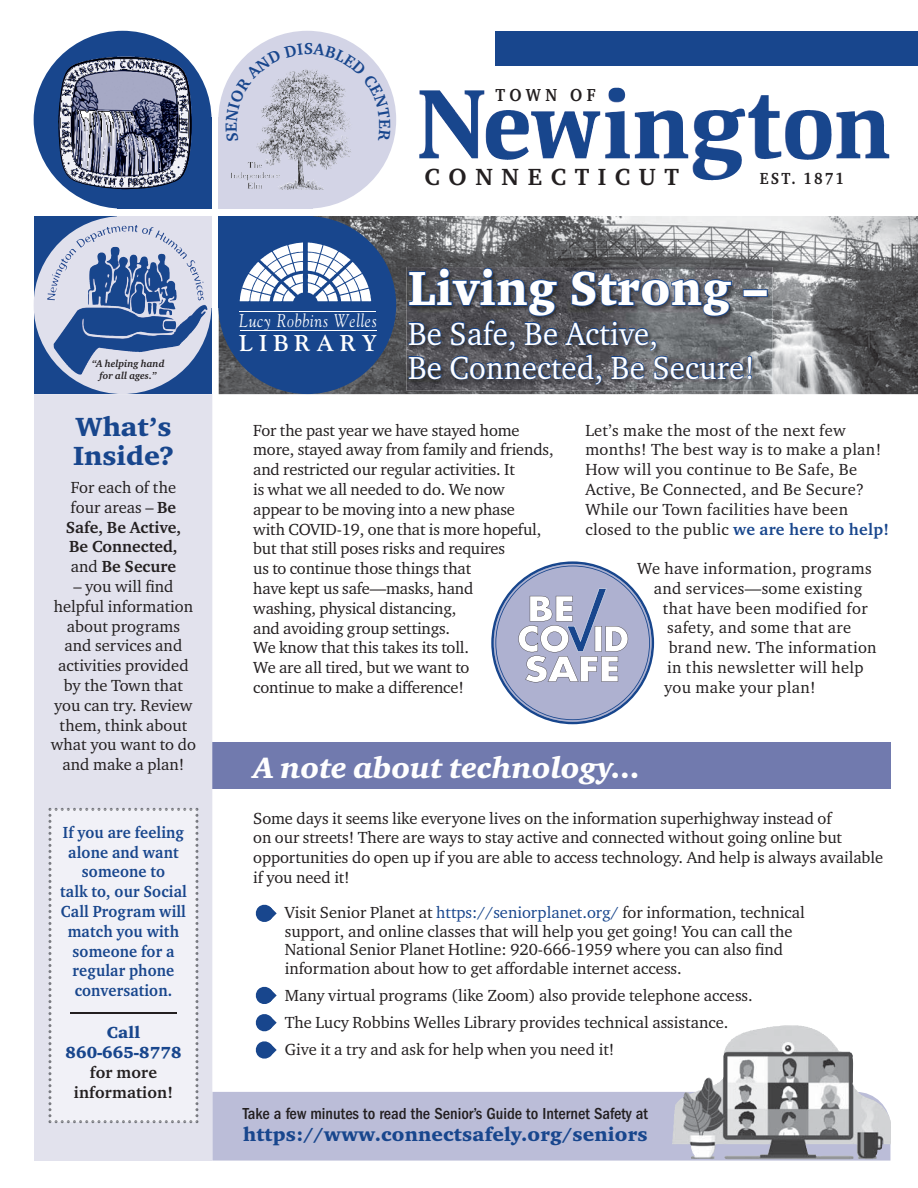
<style>
.page{position:relative;width:918px;height:1188px;background:#fff}
.page>*{position:absolute;margin:0;border:0;box-sizing:border-box;transform-origin:0 0}
.t1{font:900 49.05px "Charter ITC Std";letter-spacing:.01em;color:#fff;scale:.94 1}
.t2{font:32.7px/34px "Charter ITC Std";letter-spacing:.01em;color:#fff;scale:.94 1}
.t3{font:italic 900 30px "Charter ITC Std";color:#fff}
.t4{font:900 27px/28.5px "Charter ITC Std";color:#18468d}
.t5{font:700 24px "Charter ITC Std";letter-spacing:.36em;color:#231f20}
.t6{font:700 22.8px "Goudy";letter-spacing:.25em;color:#fff}
.t7{font:900 19.5px "Charter ITC Std";letter-spacing:.01em;color:#18468d}
.t8{font:italic 18.3px "Goudy";letter-spacing:.05em;color:#fff;scale:.85 1}
.t9{font:700 17.85px "Charter ITC Std";letter-spacing:.28em;color:#231f20;scale:.9 1}
.t10{font:16.5px/19.8px "Charter ITC Std";color:#231f20}
.t11{font:16.5px/19.8px "Charter ITC Std";letter-spacing:.02em;color:#231f20}
.t12{font:700 16.5px/19.8px "Charter ITC Std";letter-spacing:.01em;color:#18468d;text-align:center;scale:.93 1}
.t13{font:700 16.5px/19.8px "Charter ITC Std";color:#231f20;text-align:center}
.t14{font:500 condensed 16.5px "ITC Franklin Gothic Std";color:#231f20}
.t15{font:900 16.5px/19.8px "Charter ITC Std";letter-spacing:.01em;color:#18468d;text-align:center}
.t16{font:700 16.5px "Charter ITC Std";color:#231f20;scale:.9 1}
.t17{font:italic 700 10.05px/11.4px "Charter ITC Std";color:#231f20;text-align:center}
.s1{font-weight:400}
.s2{font-weight:700;color:#18468d}
.s3{color:#fff}
.s4{color:#18468d}
</style>
<div class="page">
<svg style="left:212px;top:1092px;width:678px;height:69px;background:#bbbdd6"></svg>
<img style="left:219px;top:216px;width:699px;height:178px">
<div style="left:212px;top:742px;width:679px;height:47px;background:#717aae"></div>
<div style="left:34px;top:394px;width:178px;height:767px;background:#e2e2ed"></div>
<div style="left:34px;top:216px;width:178px;height:178px;background:#18468d"></div>
<svg style="left:34px;top:31px;width:178px;height:178px;background:#3d5c91"></svg>
<svg style="left:117px;top:117px;width:95px;height:92px;background:#3f5785"></svg>
<div style="left:218px;top:31px;width:178px;height:178px;background:#d3d4e6;border-radius:50%"></div>
<svg style="left:218px;top:129px;width:94px;height:80px"></svg>
<svg style="left:34px;top:216px;width:178px;height:178px;fill:#e0e0ec"></svg>
<svg style="left:117px;top:216px;width:95px;height:91px;fill:#e0e0ec"></svg>
<div style="left:218px;top:216px;width:178px;height:178px;background:#18468d;border-radius:50%"></div>
<svg style="left:218px;top:216px;width:94px;height:86px"></svg>
<img style="left:58px;top:56px;width:73px;height:133px">
<img style="left:231px;top:162px;width:49px;height:17px">
<img style="left:106px;top:225px;width:48px;height:11px">
<img style="left:273px;top:242px;width:65px;height:17px">
<hr style="left:240px;top:330px;width:136px;height:1px;background:#fff">
<hr style="left:239px;top:311px;width:136px;height:1px;background:#fff">
<img style="left:419px;top:88px;width:206px;height:64px">
<svg style="left:255px;top:904px;width:22px;height:18px"></svg>
<svg style="left:255px;top:986px;width:22px;height:18px"></svg>
<svg style="left:255px;top:1014px;width:22px;height:18px"></svg>
<svg style="left:255px;top:1041px;width:22px;height:18px"></svg>
<img style="left:407px;top:267px;width:366px;height:124px">
<svg style="left:408px;top:268px;width:360px;height:117px;background:#4b576d"></svg>
<img style="left:672px;top:1026px;width:187px;height:134px">
<div style="left:495px;top:31px;width:423px;height:35px;background:#18468d"></div>
<div style="left:48px;top:808px;width:150px;height:315px;background:#f1f1f7"></div>
<svg style="left:491px;top:561px;width:163px;height:163px"></svg>
<hr style="left:70px;top:1013px;width:107px;height:1px;background:#231f20">
<svg style="left:226px;top:43px;width:164px;height:99px"></svg>
<p class="t17" style="left:92px;top:359px;width:74px">“A helping hand for all ages.”</p>
<h3 class="t4" style="left:73px;top:414px;width:102px">What’s<br>Inside?</h3>
<p class="t13" style="left:66px;top:478px;width:117px"><span class="s1">For each of the four areas –</span> Be<br>Safe, Be Active,<br>Be Connected, <span class="s1">and</span> Be Secure</p>
<p class="t10" style="left:51px;top:577px;width:147px;text-align:center">– you will find helpful information about programs<br>and services and activities provided by the Town that you can try. Review them, think about what you want to do and make a plan!</p>
<p class="t12" style="left:60px;top:823px;width:138px">If you are feeling alone and want someone to<br>talk to, our Social<br>Call Program will match you with someone for a regular phone conversation.</p>
<p class="t15" style="left:65px;top:1023px;width:118px">Call<br>860-665-8778</p>
<p class="t13" style="left:74px;top:1063px;width:101px">for more information!</p>
<p class="t9" style="left:495px;top:86px;width:113px">TOWN OF</p>
<h3 class="t5" style="left:425px;top:165px;width:256px">CONNECTICUT</h3>
<p class="t16" style="left:760px;top:171px;width:95px">EST. 1871</p>
<p class="t8" style="left:239px;top:310px;width:163px">Lucy Robbins Welles</p>
<h3 class="t6" style="left:239px;top:335px;width:139px">LIBRARY</h3>
<h1 class="t1" style="left:408px;top:264px;width:383px">Living Strong –</h1>
<h2 class="t2" style="left:408px;top:318px;width:371px">Be Safe, Be Active,<br>Be Connected, Be Secure!</h2>
<p class="t10" style="left:253px;top:421px;width:302px">For the past year we have stayed home more, stayed away from family and friends, and restricted our regular activities. It<br>is what we all needed to do. We now appear to be moving into a new phase<br>with COVID-19, one that is more hopeful, but that still poses risks and requires<br>us to continue those things that<br>have kept us safe—masks, hand<br>washing, physical distancing,<br>and avoiding group settings.<br>We know that this takes its toll.<br>We are all tired, but we want to<br>continue to make a difference!</p>
<p class="t11" style="left:585px;top:421px;width:305px">Let’s make the most of the next few months! The best way is to make a plan!<br>How will you continue to Be Safe, Be Active, Be Connected, and Be Secure?<br>While our Town facilities have been closed to the public <span class="s2">we are here to help!</span></p>
<p class="t11" style="left:637px;top:559px;width:236px">We have information, programs</p>
<p class="t11" style="left:654px;top:579px;width:210px">and services—some existing</p>
<p class="t11" style="left:663px;top:599px;width:206px">that have been modified for</p>
<p class="t11" style="left:667px;top:619px;width:185px">safety, and some that are</p>
<p class="t11" style="left:669px;top:638px;width:209px">brand new. The information</p>
<p class="t11" style="left:667px;top:658px;width:198px">in this newsletter will help</p>
<p class="t11" style="left:664px;top:678px;width:153px">you make your plan!</p>
<h3 class="t3" style="left:253px;top:753px;width:389px">A note about technology...</h3>
<p class="t10" style="left:253px;top:809px;width:631px">Some days it seems like everyone lives on the information superhighway instead of<br>on our streets! There are ways to stay active and connected without going online but opportunities do open up if you are able to access technology. And help is always available if you need it!</p>
<p class="t10" style="left:285px;top:904px;width:521px;line-height:18.8px;text-indent:-20px"><span class="s3">•</span> Visit Senior Planet at <span class="s4">https://seniorplanet.org/</span> for information, technical support, and online classes that will help you get going! You can call the National Senior Planet Hotline: 920-666-1959 where you can also find information about how to get affordable internet access.</p>
<p class="t10" style="left:265px;top:986px;width:489px"><span class="s3">•</span> Many virtual programs (like Zoom) also provide telephone access.</p>
<p class="t10" style="left:265px;top:1013px;width:465px"><span class="s3">•</span> The Lucy Robbins Welles Library provides technical assistance.</p>
<p class="t10" style="left:265px;top:1040px;width:351px"><span class="s3">•</span> Give it a try and ask for help when you need it!</p>
<p class="t14" style="left:243px;top:1103px;width:407px">Take a few minutes to read the Senior’s Guide to Internet Safety at</p>
<p class="t7" style="left:243px;top:1125px;width:406px">https://www.connectsafely.org/seniors</p>
</div>
